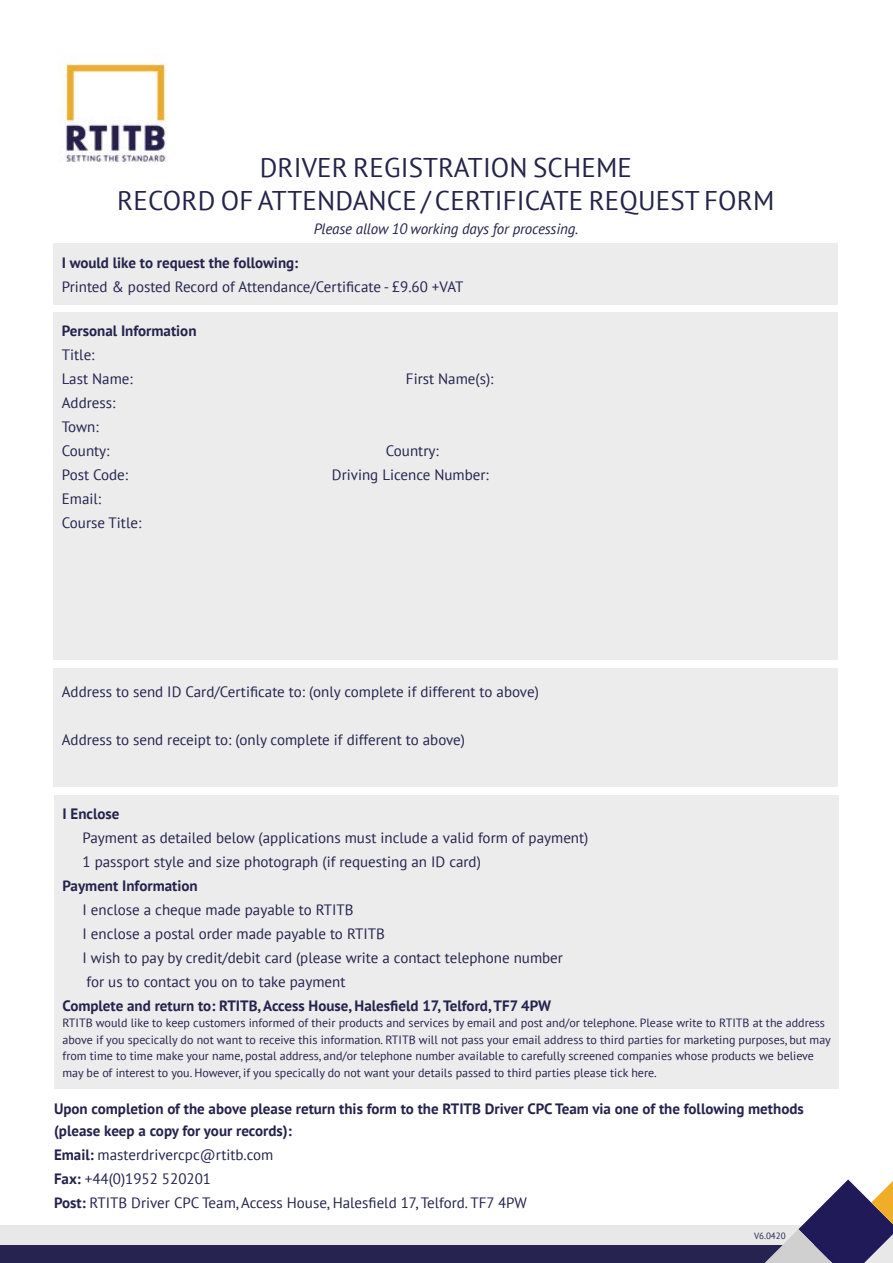
<style>
.page{position:relative;width:893px;height:1263px;background:#fff}
.page>*{position:absolute;margin:0;border:0;box-sizing:border-box;transform-origin:0 0}
.t1{font:27px/32.4px "PT Sans";letter-spacing:.005em;color:#24244a;text-align:center}
.t2{font:15px/24px "PT Sans";color:#26224c}
.t3{font:700 15px/21.6px "PT Sans";color:#26224c}
.t4{font:italic 15px "PT Sans";letter-spacing:-.01em;color:#252349}
.t5{font:12px/16.5px "PT Sans";color:#26224c}
.t6{font:9px "PT Sans";color:#272351}
.s1{font-weight:700}
</style>
<div class="page">
<div style="left:53px;top:313px;width:785px;height:346px;background:#ececec"></div>
<div style="left:53px;top:244px;width:785px;height:61px;background:#ececec"></div>
<div style="left:53px;top:668px;width:785px;height:119px;background:#ececec"></div>
<img style="left:59px;top:54px;width:108px;height:108px">
<div style="left:0;top:1225px;width:893px;height:38px;background:#e8e8e8"></div>
<div style="left:0;top:1246px;width:893px;height:17px;background:#272351"></div>
<svg style="left:765px;top:1179px;width:128px;height:84px"></svg>
<div style="left:54px;top:795px;width:785px;height:294px;background:#ececec"></div>
<h1 class="t1" style="left:117px;top:151px;width:659px">DRIVER REGISTRATION SCHEME<br>RECORD OF ATTENDANCE / CERTIFICATE REQUEST FORM</h1>
<p class="t4" style="left:314px;top:219px;width:266px">Please allow 10 working days for processing.</p>
<p class="t3" style="left:62px;top:252px;width:238px">I would like to request the following:</p>
<p class="t2" style="left:62px;top:274px;width:403px">Printed &amp; posted Record of Attendance/Certificate - £9.60 +VAT</p>
<p class="t3" style="left:62px;top:319px;width:136px">Personal Information</p>
<p class="t2" style="left:62px;top:342px;width:72px">Title:<br>Last Name:</p>
<p class="t2" style="left:62px;top:390px;width:55px">Address:<br>Town:<br>County:</p>
<p class="t2" style="left:406px;top:366px;width:89px">First Name(s):</p>
<p class="t2" style="left:386px;top:438px;width:54px">Country:</p>
<p class="t2" style="left:62px;top:462px;width:68px">Post Code:</p>
<p class="t2" style="left:332px;top:462px;width:158px">Driving Licence Number:</p>
<p class="t2" style="left:62px;top:486px;width:81px">Email:<br>Course Title:</p>
<p class="t2" style="left:62px;top:680px;width:478px">Address to send ID Card/Certificate to: (only complete if different to above)</p>
<p class="t2" style="left:62px;top:728px;width:405px">Address to send receipt to: (only complete if different to above)</p>
<p class="t3" style="left:63px;top:802px;width:58px">I Enclose</p>
<p class="t2" style="left:83px;top:825px;width:507px">Payment as detailed below (applications must include a valid form of payment)<br>1 passport style and size photograph (if requesting an ID card)</p>
<p class="t3" style="left:63px;top:874px;width:137px">Payment Information</p>
<p class="t2" style="left:83px;top:897px;width:482px">I enclose a cheque made payable to RTITB<br>I enclose a postal order made payable to RTITB<br>I wish to pay by credit/debit card (please write a contact telephone number for us to contact you on to take payment</p>
<p class="t3" style="left:63px;top:994px;width:490px">Complete and return to: RTITB, Access House, Halesfield 17, Telford, TF7 4PW</p>
<p class="t5" style="left:63px;top:1014px;width:770px">RTITB would like to keep customers informed of their products and services by email and post and/or telephone. Please write to RTITB at the address above if you specically do not want to receive this information. RTITB will not pass your email address to third parties for marketing purposes, but may from time to time make your name, postal address, and/or telephone number available to carefully screened companies whose products we believe may be of interest to you. However, if you specically do not want your details passed to third parties please tick here.</p>
<p class="t3" style="left:54px;top:1098px;width:751px">Upon completion of the above please return this form to the RTITB Driver CPC Team via one of the following methods (please keep a copy for your records):</p>
<p class="t2" style="left:54px;top:1142px;width:474px"><span class="s1">Email:</span> masterdrivercpc@rtitb.com<br><span class="s1">Fax:</span> +44(0)1952 520201<br><span class="s1">Post:</span> RTITB Driver CPC Team, Access House, Halesfield 17, Telford. TF7 4PW</p>
<p class="t6" style="left:754px;top:1230px;width:33px">V6.0420</p>
</div>
